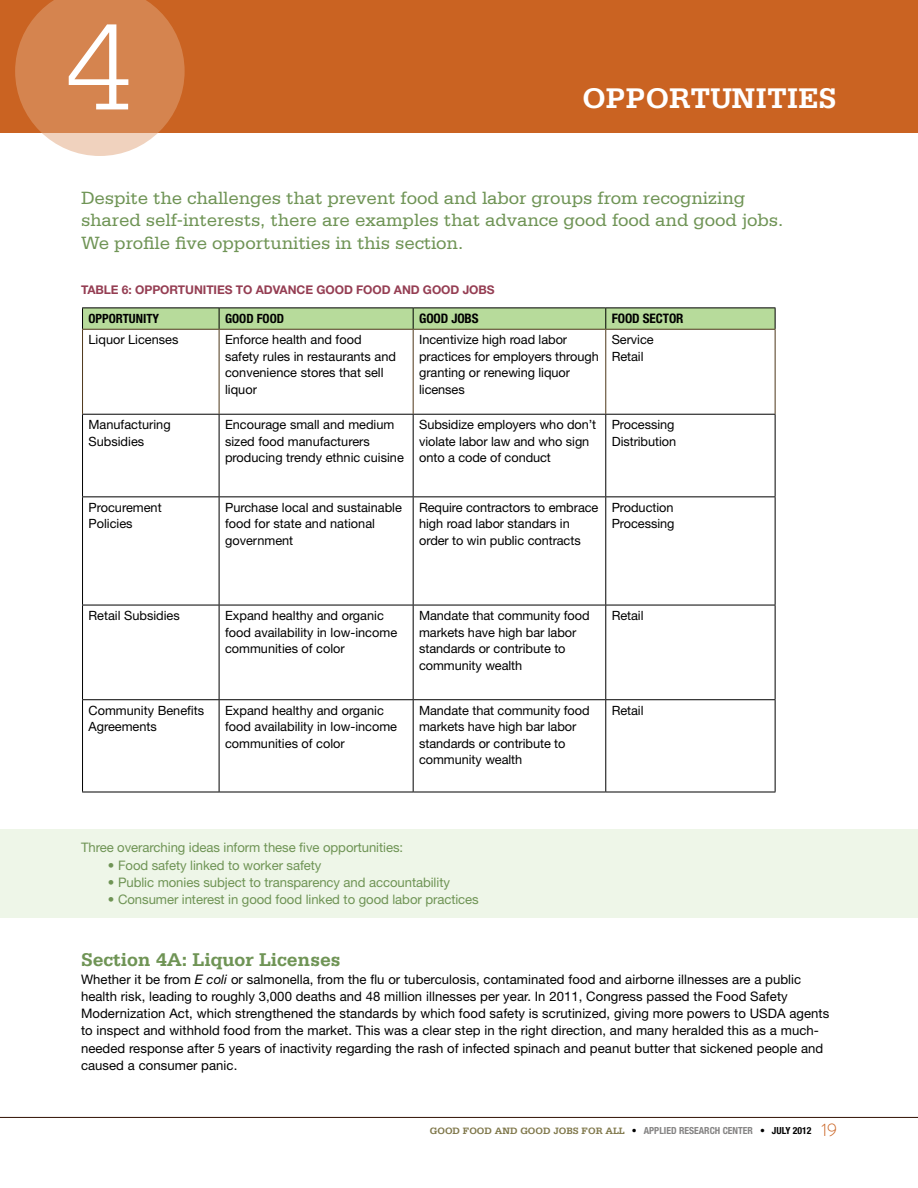
<style>
.page{position:relative;width:918px;height:1188px;background:#fff}
.page>*{position:absolute;margin:0;border:0;box-sizing:border-box;transform-origin:0 0}
.t1{font:300 130.05px "Serifa";color:#fff}
.t2{font:700 30px "Serifa";color:#fff}
.t3{font:700 19.5px "Serifa";letter-spacing:-.005em;color:#6f9455}
.t4{font:18.75px/22.5px "Serifa";letter-spacing:-.005em;color:#6f9455}
.t5{font:13.2px/17.2px "Helvetica Neue LT Pro";letter-spacing:.005em;color:#000}
.t6{font:13.2px "Helvetica Neue LT Pro";letter-spacing:-.005em;color:#6f9455}
.t7{font:700 condensed 13.2px "Helvetica Neue LT Pro";letter-spacing:-.005em;color:#000}
.t8{font:12.75px/16.5px "Helvetica Neue LT Pro";letter-spacing:-.005em;color:#000}
.t9{font:700 condensed 12.75px "Helvetica Neue LT Pro";color:#000}
.t10{font:700 12px "Helvetica Neue LT Pro";letter-spacing:-.005em;color:#953e53}
.t11{font:700 9.75px "Serifa";color:#7f774a}
.s1{font-style:italic}
.s2{font-family:"Helvetica Neue LT Pro";font-stretch:condensed;color:#000}
.s3{font-family:"Helvetica Neue LT Pro";font-stretch:condensed;color:#848383}
.s4{font-family:"Brandon Grotesque";font-weight:300;font-size:18px;color:#ca6322}
</style>
<div class="page">
<hr style="left:0;top:1117px;width:918px;height:1px;background:#2f0f00">
<div style="left:0;top:830px;width:918px;height:88px;background:#eef6e8"></div>
<div style="left:0;top:0;width:918px;height:132px;background:#ca6322"></div>
<svg style="left:15px;top:0;width:170px;height:156px"></svg>
<hr style="left:82px;top:700px;width:1px;height:92px;background:#000">
<hr style="left:219px;top:700px;width:1px;height:92px;background:#000">
<hr style="left:413px;top:700px;width:1px;height:92px;background:#000">
<hr style="left:605px;top:700px;width:1px;height:92px;background:#000">
<hr style="left:775px;top:700px;width:1px;height:92px;background:#000">
<hr style="left:82px;top:792px;width:137px;height:1px;background:#000">
<hr style="left:219px;top:792px;width:194px;height:1px;background:#000">
<hr style="left:413px;top:792px;width:193px;height:1px;background:#000">
<hr style="left:606px;top:792px;width:170px;height:1px;background:#000">
<svg style="left:82px;top:308px;width:694px;height:21px"></svg>
<hr style="left:82px;top:414px;width:137px;height:1px;background:#000">
<hr style="left:82px;top:415px;width:1px;height:81px;background:#000">
<hr style="left:219px;top:414px;width:194px;height:1px;background:#000">
<hr style="left:219px;top:415px;width:1px;height:81px;background:#000">
<hr style="left:413px;top:414px;width:193px;height:1px;background:#000">
<hr style="left:413px;top:415px;width:1px;height:81px;background:#000">
<hr style="left:606px;top:414px;width:170px;height:1px;background:#000">
<hr style="left:605px;top:415px;width:1px;height:81px;background:#000">
<hr style="left:775px;top:415px;width:1px;height:81px;background:#000">
<hr style="left:82px;top:496px;width:137px;height:1px;background:#000">
<hr style="left:82px;top:497px;width:1px;height:108px;background:#000">
<hr style="left:219px;top:496px;width:194px;height:1px;background:#000">
<hr style="left:219px;top:497px;width:1px;height:108px;background:#000">
<hr style="left:413px;top:496px;width:193px;height:1px;background:#000">
<hr style="left:413px;top:497px;width:1px;height:108px;background:#000">
<hr style="left:606px;top:496px;width:170px;height:1px;background:#000">
<hr style="left:605px;top:497px;width:1px;height:108px;background:#000">
<hr style="left:775px;top:497px;width:1px;height:108px;background:#000">
<hr style="left:82px;top:605px;width:137px;height:1px;background:#000">
<hr style="left:82px;top:605px;width:1px;height:94px;background:#000">
<hr style="left:219px;top:605px;width:194px;height:1px;background:#000">
<hr style="left:219px;top:605px;width:1px;height:94px;background:#000">
<hr style="left:413px;top:605px;width:193px;height:1px;background:#000">
<hr style="left:413px;top:605px;width:1px;height:94px;background:#000">
<hr style="left:606px;top:605px;width:170px;height:1px;background:#000">
<hr style="left:605px;top:605px;width:1px;height:94px;background:#000">
<hr style="left:775px;top:605px;width:1px;height:94px;background:#000">
<hr style="left:82px;top:699px;width:137px;height:1px;background:#000">
<hr style="left:219px;top:699px;width:194px;height:1px;background:#000">
<hr style="left:413px;top:699px;width:193px;height:1px;background:#000">
<hr style="left:606px;top:699px;width:170px;height:1px;background:#000">
<hr style="left:82px;top:329px;width:137px;height:1px;background:#4e371a">
<hr style="left:82px;top:330px;width:1px;height:84px;background:#4e371a">
<hr style="left:219px;top:329px;width:194px;height:1px;background:#4e371a">
<hr style="left:219px;top:330px;width:1px;height:84px;background:#4e371a">
<hr style="left:413px;top:329px;width:193px;height:1px;background:#4e371a">
<hr style="left:413px;top:330px;width:1px;height:84px;background:#4e371a">
<hr style="left:606px;top:329px;width:170px;height:1px;background:#4e371a">
<hr style="left:605px;top:330px;width:1px;height:84px;background:#4e371a">
<hr style="left:775px;top:330px;width:1px;height:84px;background:#4e371a">
<h1 class="t1" style="left:66px;top:-6px;width:67px">4</h1>
<h2 class="t2" style="left:583px;top:81px;width:21px">OPPORTUNITIE</h2>
<h2 class="t2" style="left:819px;top:81px;width:20px">S</h2>
<h3 class="t4" style="left:81px;top:186px;width:704px">Despite the challenges that prevent food and labor groups from recognizing shared self-interests, there are examples that advance good food and good jobs.<br>We profile five opportunities in this section.</h3>
<p class="t10" style="left:81px;top:282px;width:16px">TABLE</p>
<p class="t10" style="left:122px;top:282px;width:47px">6: OPPORTUNITIES</p>
<p class="t10" style="left:236px;top:282px;width:38px">TO ADVANCE</p>
<p class="t10" style="left:316px;top:282px;width:10px">GOOD</p>
<p class="t10" style="left:356px;top:282px;width:17px">FOOD</p>
<p class="t10" style="left:394px;top:282px;width:10px">AND</p>
<p class="t10" style="left:423px;top:282px;width:10px">GOOD</p>
<p class="t10" style="left:463px;top:282px;width:16px">JOBS</p>
<p class="t9" style="left:89px;top:311px;width:72px">OPPORTUNITY</p>
<p class="t9" style="left:225px;top:311px;width:61px">GOOD FOOD</p>
<p class="t7" style="left:419px;top:311px;width:54px">GOOD JOBS</p>
<p class="t7" style="left:612px;top:311px;width:73px">FOOD SECTOR</p>
<p class="t8" style="left:89px;top:331px;width:91px">Liquor Licenses</p>
<p class="t8" style="left:225px;top:331px;width:172px">Enforce health and food safety rules in restaurants and convenience stores that sell liquor</p>
<p class="t8" style="left:419px;top:331px;width:181px">Incentivize high road labor practices for employers through granting or renewing liquor licenses</p>
<p class="t8" style="left:612px;top:331px;width:43px">Service<br>Retail</p>
<p class="t8" style="left:89px;top:416px;width:84px">Manufacturing<br>Subsidies</p>
<p class="t8" style="left:225px;top:416px;width:180px">Encourage small and medium sized food manufacturers producing trendy ethnic cuisine</p>
<p class="t8" style="left:419px;top:416px;width:178px">Subsidize employers who don’t violate labor law and who sign onto a code of conduct</p>
<p class="t8" style="left:612px;top:416px;width:66px">Processing<br>Distribution</p>
<p class="t8" style="left:89px;top:499px;width:75px">Procurement<br>Policies</p>
<p class="t8" style="left:225px;top:499px;width:178px">Purchase local and sustainable food for state and national government</p>
<p class="t8" style="left:419px;top:499px;width:181px">Require contractors to embrace high road labor standars in order to win public contracts</p>
<p class="t8" style="left:612px;top:499px;width:64px">Production<br>Processing</p>
<p class="t8" style="left:88px;top:607px;width:93px">Retail Subsidies</p>
<p class="t8" style="left:225px;top:607px;width:174px">Expand healthy and organic food availability in low-income communities of color</p>
<p class="t8" style="left:419px;top:607px;width:172px">Mandate that community food markets have high bar labor standards or contribute to community wealth</p>
<p class="t8" style="left:612px;top:607px;width:33px">Retail</p>
<p class="t8" style="left:88px;top:702px;width:117px">Community Benefits<br>Agreements</p>
<p class="t8" style="left:225px;top:702px;width:174px">Expand healthy and organic food availability in low-income communities of color</p>
<p class="t8" style="left:419px;top:702px;width:172px">Mandate that community food markets have high bar labor standards or contribute to community wealth</p>
<p class="t8" style="left:612px;top:702px;width:33px">Retail</p>
<p class="t6" style="left:81px;top:840px;width:324px">Three overarching ideas inform these five opportunities:</p>
<p class="t6" style="left:108px;top:857px;width:215px">• Food safety linked to worker safety</p>
<p class="t6" style="left:108px;top:874px;width:343px">• Public monies subject to transparency and accountability</p>
<p class="t6" style="left:108px;top:892px;width:372px">• Consumer interest in good food linked to good labor practices</p>
<h3 class="t3" style="left:81px;top:949px;width:261px">Section 4A: Liquor Licenses</h3>
<p class="t5" style="left:81px;top:970px;width:750px">Whether it be from <span class="s1">E coli</span> or salmonella, from the flu or tuberculosis, contaminated food and airborne illnesses are a public health risk, leading to roughly 3,000 deaths and 48 million illnesses per year. In 2011, Congress passed the Food Safety Modernization Act, which strengthened the standards by which food safety is scrutinized, giving more powers to USDA agents to inspect and withhold food from the market. This was a clear step in the right direction, and many heralded this as a much&shy;needed response after 5 years of inactivity regarding the rash of infected spinach and peanut butter that sickened people and caused a consumer panic.</p>
<p class="t11" style="left:430px;top:1125px;width:409px">Good Food and Good Jobs for All <span class="s2">•</span> <span class="s3">APPLIED RESEARCH CENTER</span> <span class="s2">• July 2012</span> <span class="s4">19</span></p>
</div>
